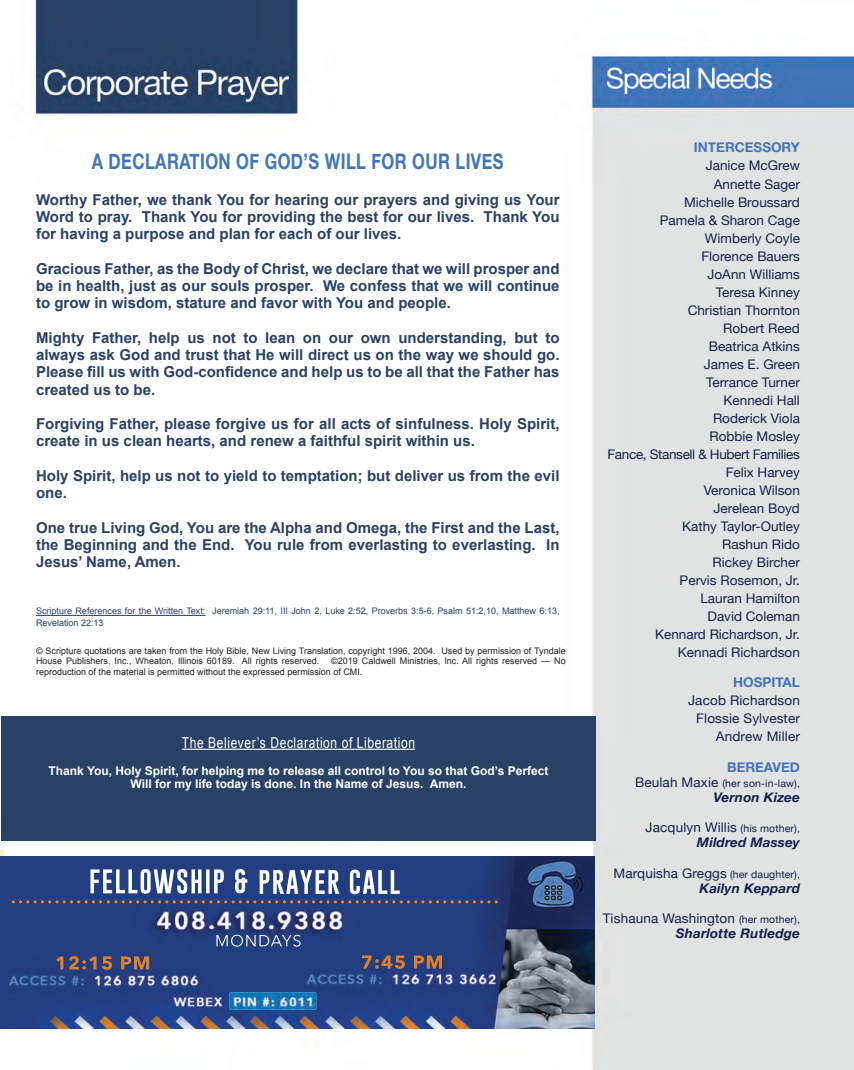
<style>
.page{position:relative;width:854px;height:1070px;background:#fff}
.page>*{position:absolute;margin:0;border:0;box-sizing:border-box;transform-origin:0 0}
.t1{font:700 21.45px "Helvetica Neue";letter-spacing:.025em;color:#4175bb;scale:.77 1}
.t2{font:700 15px/17.2px "Arial";color:#294164;text-align:justify}
.t3{font:15px "Arial";letter-spacing:.05em;color:#fff;scale:.8 1}
.t4{font:700 13.5px "Helvetica Neue";color:#4175bb}
.t5{font:13.2px/18px "Helvetica Neue";color:#1a1e4d;text-align:right}
.t6{font:italic 700 13.2px "Helvetica Neue";letter-spacing:.01em;color:#1a1e4d}
.t7{font:700 12px/13.5px "Arial";color:#fff;text-align:center}
.t8{font:10.35px "Helvetica Neue";letter-spacing:.01em;color:#1a1e4d}
.t9{font:9px/10.8px "Arial";color:#231f20}
.t10{font:9px/12px "Arial";color:#294164}
.s1{font-size:13.2px}
.s2{font-size:10.35px}
.s3{font-weight:700;font-style:italic}
</style>
<div class="page">
<img style="left:0;top:0;width:853px;height:1069px">
<div style="left:1px;top:716px;width:594px;height:124px;background:#294164"></div>
<hr style="left:182px;top:748px;width:233px;height:1px;background:#fff">
<hr style="left:36px;top:615px;width:169px;height:1px;background:#294164">
<div style="left:4px;top:843px;width:588px;height:184px;background:#fff"></div>
<img style="left:0;top:856px;width:594px;height:171px">
<img style="left:229px;top:991px;width:87px;height:18px">
<h1 class="t1" style="left:92px;top:145px;width:536px">A DECLARATION OF GOD’S WILL FOR OUR LIVES</h1>
<p class="t2" style="left:36px;top:191px;width:525px">Worthy Father, we thank You for hearing our prayers and giving us Your Word to pray. Thank You for providing the best for our lives. Thank You for having a purpose and plan for each of our lives.</p>
<p class="t2" style="left:36px;top:260px;width:525px">Gracious Father, as the Body of Christ, we declare that we will prosper and be in health, just as our souls prosper. We confess that we will continue to grow in wisdom, stature and favor with You and people.</p>
<p class="t2" style="left:36px;top:329px;width:525px">Mighty Father, help us not to lean on our own understanding, but to always ask God and trust that He will direct us on the way we should go.<br>Please fill us with God-confidence and help us to be all that the Father has created us to be.</p>
<p class="t2" style="left:36px;top:415px;width:525px">Forgiving Father, please forgive us for all acts of sinfulness. Holy Spirit, create in us clean hearts, and renew a faithful spirit within us.</p>
<p class="t2" style="left:36px;top:467px;width:525px">Holy Spirit, help us not to yield to temptation; but deliver us from the evil one.</p>
<p class="t2" style="left:36px;top:519px;width:525px">One true Living God, You are the Alpha and Omega, the First and the Last, the Beginning and the End. You rule from everlasting to everlasting. In Jesus’ Name, Amen.</p>
<p class="t10" style="left:36px;top:605px;width:525px">Scripture References for the Written Text: Jeremiah 29:11, III John 2, Luke 2:52, Proverbs 3:5-6, Psalm 51:2,10, Matthew 6:13,<br>Revelation 22:13</p>
<p class="t9" style="left:36px;top:645px;width:531px">© Scripture quotations are taken from the Holy Bible, New Living Translation, copyright 1996, 2004. Used by permission of Tyndale<br>House Publishers, Inc., Wheaton, Illinois 60189. All rights reserved.</p>
<p class="t9" style="left:36px;top:656px;width:531px;text-indent:295px">©2019 Caldwell Ministries, Inc. All rights reserved — No reproduction of the material is permitted without the expressed permission of CMI.</p>
<p class="t3" style="left:182px;top:732px;width:293px">The Believer’s Declaration of Liberation</p>
<p class="t7" style="left:48px;top:764px;width:501px">Thank You, Holy Spirit, for helping me to release all control to You so that God’s Perfect<br>Will for my life today is done. In the Name of Jesus. Amen.</p>
<p class="t4" style="left:693px;top:137px;width:107px">INTERCESSORY</p>
<p class="t5" style="left:607px;top:157px;width:194px">Janice McGrew<br>Annette Sager<br>Michelle Broussard<br>Pamela &amp; Sharon Cage<br>Wimberly Coyle<br>Florence Bauers<br>JoAnn Williams<br>Teresa Kinney<br>Christian Thornton<br>Robert Reed<br>Beatrica Atkins<br>James E. Green<br>Terrance Turner<br>Kennedi Hall<br>Roderick Viola<br>Robbie Mosley<br>Fance, Stansell &amp; Hubert Families<br>Felix Harvey<br>Veronica Wilson<br>Jerelean Boyd<br>Kathy Taylor-Outley<br>Rashun Rido<br>Rickey Bircher<br>Pervis Rosemon, Jr.<br>Lauran Hamilton<br>David Coleman<br>Kennard Richardson, Jr.<br>Kennadi Richardson</p>
<p class="t4" style="left:733px;top:671px;width:68px">HOSPITAL</p>
<p class="t5" style="left:688px;top:691px;width:113px">Jacob Richardson<br>Flossie Sylvester<br>Andrew Miller</p>
<p class="t4" style="left:726px;top:756px;width:74px">BEREAVED</p>
<p class="t8" style="left:634px;top:776px;width:166px"><span class="s1">Beulah Maxie</span> (her son-in-law),</p>
<p class="t6" style="left:713px;top:787px;width:88px">Vernon Kizee</p>
<p class="t5" style="left:645px;top:820px;width:156px;line-height:15px">Jacqulyn Willis <span class="s2">(his mother),<br></span><span class="s3">Mildred Massey</span></p>
<p class="t5" style="left:613px;top:865px;width:188px;line-height:15px">Marquisha Greggs <span class="s2">(her daughter),<br></span><span class="s3">Kailyn Keppard</span></p>
<p class="t5" style="left:602px;top:910px;width:199px;line-height:15px">Tishauna Washington <span class="s2">(her mother),<br></span><span class="s3">Sharlotte Rutledge</span></p>
</div>
